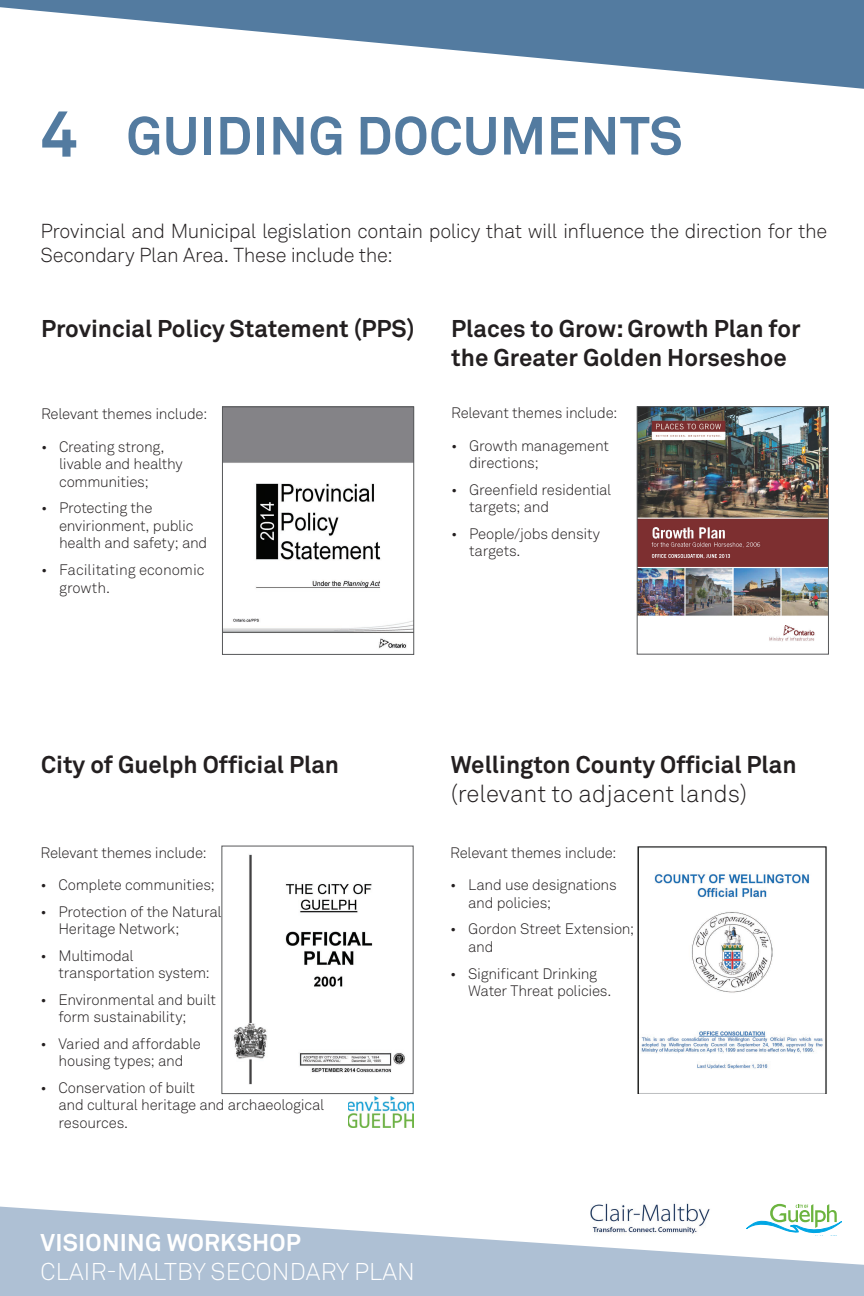
<style>
.page{position:relative;width:864px;height:1296px;background:#fff}
.page>*{position:absolute;margin:0;border:0;box-sizing:border-box;transform-origin:0 0}
.t1{font:700 53px "Akkurat Std";letter-spacing:.01em;color:#537ba0}
.t2{font:700 24px/28.8px "Akkurat Std";color:#231f20}
.t3{font:300 24px "Akkurat Std";letter-spacing:.01em;color:#fff}
.t4{font:300 24px "Akkurat Std";color:#231f20}
.t5{font:700 24px "Akkurat Std";letter-spacing:.01em;color:#fff}
.t6{font:300 20px/24px "Akkurat Std";letter-spacing:-.02em;color:#231f20}
.t7{font:300 15px/17.5px "Akkurat Std";letter-spacing:-.02em;color:#231f20}
.t8{font:300 15px/18px "Akkurat Std";color:#231f20}
.s1{font-size:65px}
</style>
<div class="page">
<svg style="left:0;top:0;width:864px;height:89px;fill:#537ba0"></svg>
<svg style="left:0;top:1207px;width:864px;height:89px;fill:#aec0d4"></svg>
<svg style="left:723px;top:1203px;width:122px;height:32px"></svg>
<img style="left:591px;top:1203px;width:128px;height:38px">
<img style="left:224px;top:409px;width:188px;height:240px">
<div style="left:222px;top:407px;width:192px;height:248px;border:1px solid #57585a"></div>
<img style="left:233px;top:854px;width:172px;height:231px">
<img style="left:639px;top:408px;width:188px;height:234px">
<div style="left:637px;top:406px;width:192px;height:248px;border:1px solid #57585a"></div>
<img style="left:637px;top:846px;width:190px;height:248px">
<img style="left:348px;top:1097px;width:66px;height:31px">
<h1 class="t1" style="left:40px;top:103px;width:644px"><span class="s1">4</span> GUIDING DOCUMENTS</h1>
<h3 class="t6" style="left:40px;top:219px;width:788px">Provincial and Municipal legislation contain policy that will influence the direction for the<br>Secondary Plan Area. These include the:</h3>
<h2 class="t2" style="left:41px;top:314px;width:375px">Provincial Policy Statement (PPS)</h2>
<p class="t7" style="left:41px;top:405px;width:168px">Relevant themes include:</p>
<p class="t7" style="left:59px;top:438px;width:125px;text-indent:-18px">• Creating strong, livable and healthy communities;</p>
<p class="t7" style="left:59px;top:499px;width:150px;text-indent:-18px">• Protecting the envirionment, public health and safety; and</p>
<p class="t8" style="left:59px;top:561px;width:147px;text-indent:-18px">• Facilitating economic growth.</p>
<h2 class="t2" style="left:451px;top:314px;width:351px">Places to Grow: Growth Plan for the Greater Golden Horseshoe</h2>
<p class="t7" style="left:451px;top:404px;width:168px">Relevant themes include:</p>
<p class="t7" style="left:469px;top:437px;width:141px;text-indent:-18px">• Growth management directions;</p>
<p class="t7" style="left:469px;top:481px;width:144px;text-indent:-18px">• Greenfield residential targets; and</p>
<p class="t7" style="left:469px;top:525px;width:132px;text-indent:-18px">• People/jobs density targets.</p>
<h2 class="t2" style="left:41px;top:750px;width:300px">City of Guelph Official Plan</h2>
<h2 class="t2" style="left:451px;top:750px;width:347px">Wellington County Official Plan</h2>
<h2 class="t4" style="left:451px;top:779px;width:298px">(relevant to adjacent lands)</h2>
<p class="t7" style="left:41px;top:844px;width:168px">Relevant themes include:</p>
<p class="t7" style="left:41px;top:876px;width:176px">• Complete communities;</p>
<p class="t7" style="left:59px;top:903px;width:165px;text-indent:-18px">• Protection of the Natural<br>Heritage Network;</p>
<p class="t7" style="left:59px;top:947px;width:153px;text-indent:-18px">• Multimodal transportation system:</p>
<p class="t7" style="left:59px;top:991px;width:159px;text-indent:-18px">• Environmental and built form sustainability;</p>
<p class="t7" style="left:41px;top:1035px;width:162px;text-align:center">• Varied and affordable housing types; and</p>
<p class="t7" style="left:59px;top:1079px;width:267px;text-indent:-18px">• Conservation of built<br>and cultural heritage and archaeological resources.</p>
<p class="t7" style="left:450px;top:844px;width:168px">Relevant themes include:</p>
<p class="t7" style="left:468px;top:876px;width:150px;text-indent:-18px">• Land use designations and policies;</p>
<p class="t7" style="left:468px;top:920px;width:167px;line-height:18px;text-indent:-18px">• Gordon Street Extension; and</p>
<p class="t7" style="left:468px;top:965px;width:145px;text-indent:-18px">• Significant Drinking<br>Water Threat policies.</p>
<h2 class="t5" style="left:41px;top:1228px;width:262px">VISIONING WORKSHOP</h2>
<h2 class="t3" style="left:41px;top:1257px;width:376px">CLAIR-MALTBY SECONDARY PLAN</h2>
</div>
